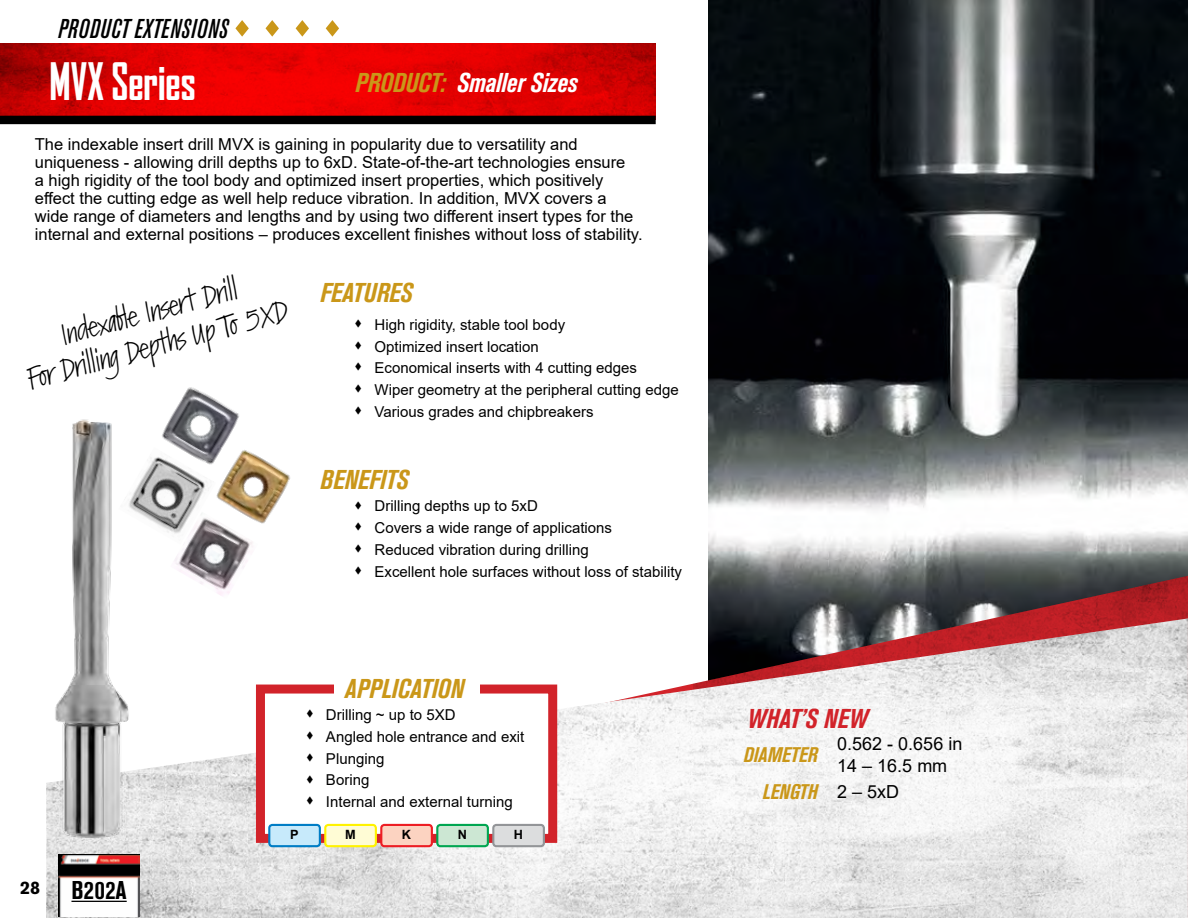
<style>
.page{position:relative;width:1188px;height:918px;background:#fff}
.page>*{position:absolute;margin:0;border:0;box-sizing:border-box;transform-origin:0 0}
.t1{font:700 condensed 49.5px "Agency FB";color:#fff}
.t2{font:28.5px/34.2px "Kremlin Pro";color:#000;text-align:center}
.t3{font:italic 700 condensed 27px "Akzidenz Grotesk Std";color:#ca9719}
.t4{font:italic 700 condensed 27px "Akzidenz Grotesk Std";letter-spacing:-.01em;color:#fff}
.t5{font:italic 500 condensed 27px "Akzidenz Grotesk Std";letter-spacing:.02em;color:#000}
.t6{font:italic 700 condensed 27px "Akzidenz Grotesk Std";color:#d2232a}
.t7{font:700 condensed 25.5px "Akzidenz Grotesk Std";letter-spacing:.01em;color:#000}
.t8{font:italic 700 condensed 21px "Akzidenz Grotesk Std";color:#ca9719}
.t9{font:18px/21.6px "Arial";color:#000}
.t10{font:700 18px "Akzidenz Grotesk Std";color:#000}
.t11{font:16.5px/18px "Arial";color:#000}
.t12{font:15px/21.8px "Arial";color:#000}
.t13{font:700 12.75px "Arial";color:#000}
.s1{color:#ca9719}
.s2{font-family:"Arial";font-weight:400;font-style:normal;font-stretch:normal;font-size:18px;color:#000}
</style>
<div class="page">
<img style="left:0;top:44px;width:656px;height:72px">
<div style="left:0;top:116px;width:656px;height:8px;background:#000"></div>
<svg style="left:296px;top:20px;width:13px;height:17px"></svg>
<svg style="left:266px;top:20px;width:13px;height:17px"></svg>
<svg style="left:235px;top:20px;width:14px;height:17px"></svg>
<svg style="left:326px;top:20px;width:13px;height:17px"></svg>
<img style="left:708px;top:0;width:480px;height:576px">
<img style="left:708px;top:576px;width:480px;height:42px">
<img style="left:46px;top:618px;width:1142px;height:300px">
<img style="left:58px;top:854px;width:82px;height:62px">
<hr style="left:71px;top:901px;width:56px;height:1px;background:#000">
<img style="left:46px;top:419px;width:107px;height:435px">
<img style="left:151px;top:387px;width:88px;height:60px">
<img style="left:206px;top:440px;width:84px;height:84px">
<img style="left:119px;top:447px;width:97px;height:98px">
<img style="left:170px;top:512px;width:88px;height:84px">
<div style="left:256px;top:685px;width:301px;height:158px;background:#fff;border:9px solid #d2232a"></div>
<div style="left:334px;top:674px;width:145px;height:31px;background:#fff"></div>
<div style="left:269px;top:825px;width:51px;height:21px;background:#c7eafb;border-radius:3px"></div>
<div style="left:268px;top:824px;width:53px;height:23px;border:2px solid #007dc5;border-radius:3px"></div>
<div style="left:325px;top:825px;width:51px;height:21px;background:#fffcd5;border-radius:3px"></div>
<div style="left:324px;top:824px;width:53px;height:23px;border:2px solid #fff200;border-radius:3px"></div>
<div style="left:381px;top:825px;width:51px;height:21px;background:#fcd3c1;border-radius:3px"></div>
<div style="left:380px;top:824px;width:53px;height:23px;border:2px solid #ed1d24;border-radius:3px"></div>
<div style="left:493px;top:825px;width:51px;height:21px;background:#dcddde;border-radius:3px"></div>
<div style="left:492px;top:824px;width:53px;height:23px;border:2px solid #939598;border-radius:3px"></div>
<div style="left:437px;top:825px;width:51px;height:21px;background:#cce7d3;border-radius:3px"></div>
<div style="left:436px;top:824px;width:53px;height:23px;border:2px solid #00a651;border-radius:3px"></div>
<h3 class="t5" style="left:58px;top:13px;width:171px">PRODUCT EXTENSIONS</h3>
<h1 class="t1" style="left:50px;top:53px;width:148px">MVX Series</h1>
<h3 class="t4" style="left:356px;top:67px;width:224px"><span class="s1">PRODUCT:</span> Smaller Sizes</h3>
<p class="t11" style="left:35px;top:135px;width:609px">The indexable insert drill MVX is gaining in popularity due to versatility and uniqueness - allowing drill depths up to 6xD. State-of-the-art technologies ensure<br>a high rigidity of the tool body and optimized insert properties, which positively effect the cutting edge as well help reduce vibration. In addition, MVX covers a wide range of diameters and lengths and by using two different insert types for the internal and external positions – produces excellent finishes without loss of stability.</p>
<h3 class="t3" style="left:321px;top:278px;width:94px">FEATURES</h3>
<p class="t12" style="left:375px;top:314px;width:306px">High rigidity, stable tool body<br>Optimized insert location<br>Economical inserts with 4 cutting edges Wiper geometry at the peripheral cutting edge Various grades and chipbreakers</p>
<h2 class="t2" style="left:15px;top:331px;width:270px;rotate:-15deg">Indexable Insert Drill<br>For Drilling Depths Up To 5XD</h2>
<h3 class="t3" style="left:321px;top:464px;width:90px">BENEFITS</h3>
<p class="t12" style="left:375px;top:495px;width:309px">Drilling depths up to 5xD<br>Covers a wide range of applications<br>Reduced vibration during drilling<br>Excellent hole surfaces without loss of stability</p>
<h3 class="t3" style="left:345px;top:673px;width:121px">APPLICATION</h3>
<p class="t12" style="left:326px;top:704px;width:200px">Drilling ~ up to 5XD<br>Angled hole entrance and exit<br>Plunging<br>Boring<br>Internal and external turning</p>
<p class="t10" style="left:20px;top:877px;width:22px">28</p>
<h3 class="t7" style="left:71px;top:875px;width:57px">B202A</h3>
<p class="t13" style="left:290px;top:826px;width:10px">P</p>
<p class="t13" style="left:345px;top:826px;width:12px">M</p>
<p class="t13" style="left:402px;top:826px;width:11px">K</p>
<p class="t13" style="left:458px;top:826px;width:11px">N</p>
<p class="t13" style="left:514px;top:826px;width:11px">H</p>
<h3 class="t6" style="left:747px;top:704px;width:122px">WHAT’S NEW</h3>
<p class="t8" style="left:744px;top:743px;width:76px">DIAMETER</p>
<p class="t9" style="left:837px;top:733px;width:127px">0.562 - 0.656 in<br>14 – 16.5 mm</p>
<p class="t8" style="left:763px;top:780px;width:138px">LENGTH <span class="s2">2 – 5xD</span></p>
</div>
